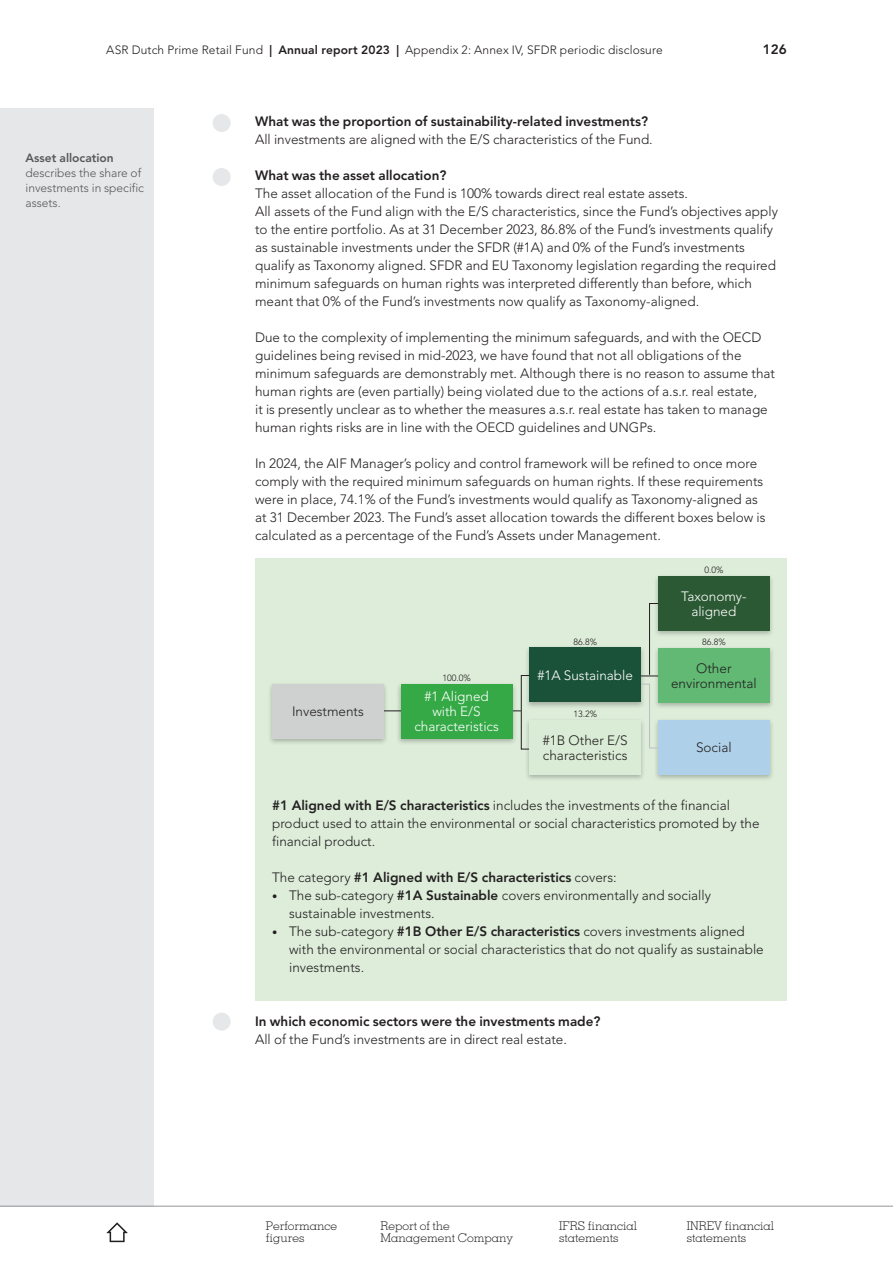
<style>
.page{position:relative;width:893px;height:1263px;background:#fff}
.page>*{position:absolute;margin:0;border:0;box-sizing:border-box;transform-origin:0 0}
.t1{font:300 13.5px/18px "Avenir LT Std";color:#231f20}
.t2{font:800 13.5px "Avenir LT Std";color:#231f20}
.t3{font:300 13.5px/15px "Avenir LT Std";color:#fff;text-align:center}
.t4{font:300 12px/12px "Memphis LT Std";color:#231f20}
.t5{font:300 12px "Avenir LT Std";letter-spacing:.01em;color:#231f20}
.t6{font:300 12px/15px "Avenir LT Std";color:#57585a}
.t7{font:800 12px "Avenir LT Std";color:#57585a}
.t8{font:300 9px "Avenir LT Std";color:#231f20}
.s1{font-weight:800}
.s2{font-weight:300}
.s3{font-size:10.5px}
</style>
<div class="page">
<div style="left:255px;top:558px;width:532px;height:443px;background:#ddedda"></div>
<div style="left:525px;top:718px;width:121px;height:63px;background:#231f20;opacity:.3"></div>
<div style="left:529px;top:720px;width:112px;height:54px;background:#daecd5"></div>
<div style="left:525px;top:645px;width:121px;height:64px;background:#231f20;opacity:.3"></div>
<div style="left:529px;top:648px;width:112px;height:54px;background:#1a5239"></div>
<div style="left:653px;top:646px;width:121px;height:63px;background:#231f20;opacity:.3"></div>
<div style="left:658px;top:648px;width:112px;height:54px;background:#61b973"></div>
<div style="left:653px;top:573px;width:121px;height:64px;background:#231f20;opacity:.3"></div>
<div style="left:658px;top:576px;width:112px;height:54px;background:#2b5933"></div>
<div style="left:653px;top:718px;width:121px;height:63px;background:#231f20;opacity:.3"></div>
<div style="left:658px;top:720px;width:112px;height:54px;background:#afd0e9"></div>
<hr style="left:383px;top:710px;width:138px;height:1px;background:#231f20">
<svg style="left:520px;top:675px;width:10px;height:75px"></svg>
<svg style="left:641px;top:603px;width:18px;height:74px"></svg>
<svg style="left:640px;top:683px;width:19px;height:66px"></svg>
<div style="left:396px;top:682px;width:121px;height:63px;background:#231f20;opacity:.3"></div>
<div style="left:401px;top:684px;width:111px;height:54px;background:#34a946"></div>
<div style="left:267px;top:682px;width:121px;height:63px;background:#231f20;opacity:.3"></div>
<div style="left:272px;top:684px;width:112px;height:54px;background:#cfd1d1"></div>
<div style="left:213px;top:114px;width:18px;height:18px;background:#e6e7e9;border-radius:50%"></div>
<div style="left:213px;top:168px;width:18px;height:18px;background:#e6e7e9;border-radius:50%"></div>
<div style="left:213px;top:1013px;width:18px;height:18px;background:#e6e7e9;border-radius:50%"></div>
<div style="left:0;top:108px;width:153px;height:1098px;background:#e6e7e9"></div>
<hr style="left:0;top:1206px;width:893px;height:1px;background:#939598">
<svg style="left:106px;top:1222px;width:22px;height:20px"></svg>
<p class="t5" style="left:106px;top:43px;width:558px">ASR Dutch Prime Retail Fund <span class="s1">| Annual report 2023 |</span> Appendix 2: Annex IV, SFDR periodic disclosure</p>
<p class="t2" style="left:763px;top:41px;width:25px">126</p>
<p class="t7" style="left:26px;top:151px;width:90px">Asset allocation</p>
<p class="t6" style="left:26px;top:165px;width:120px">describes the share of investments in specific assets.</p>
<p class="t2" style="left:255px;top:113px;width:394px">What was the proportion of sustainability-related investments?</p>
<p class="t1" style="left:255px;top:130px;width:399px">All investments are aligned with the E/S characteristics of the Fund.</p>
<p class="t2" style="left:255px;top:167px;width:193px">What was the asset allocation?</p>
<p class="t1" style="left:255px;top:184px;width:524px">The asset allocation of the Fund is 100% towards direct real estate assets.<br>All assets of the Fund align with the E/S characteristics, since the Fund’s objectives apply to the entire portfolio. As at 31 December 2023, 86.8% of the Fund’s investments qualify as sustainable investments under the SFDR (#1A) and 0% of the Fund’s investments qualify as Taxonomy aligned. SFDR and EU Taxonomy legislation regarding the required minimum safeguards on human rights was interpreted differently than before, which meant that 0% of the Fund’s investments now qualify as Taxonomy-aligned.</p>
<p class="t1" style="left:255px;top:328px;width:521px">Due to the complexity of implementing the minimum safeguards, and with the OECD guidelines being revised in mid-2023, we have found that not all obligations of the minimum safeguards are demonstrably met. Although there is no reason to assume that human rights are (even partially) being violated due to the actions of a.s.r. real estate,<br>it is presently unclear as to whether the measures a.s.r. real estate has taken to manage human rights risks are in line with the OECD guidelines and UNGPs.</p>
<p class="t1" style="left:255px;top:454px;width:512px">In 2024, the AIF Manager’s policy and control framework will be refined to once more comply with the required minimum safeguards on human rights. If these requirements were in place, 74.1% of the Fund’s investments would qualify as Taxonomy-aligned as at 31 December 2023. The Fund’s asset allocation towards the different boxes below is calculated as a percentage of the Fund’s Assets under Management.</p>
<p class="t8" style="left:704px;top:565px;width:21px">0.0%</p>
<p class="t1" style="left:292px;top:703px;width:73px">Investments</p>
<p class="t8" style="left:442px;top:673px;width:30px">100.0%</p>
<p class="t3" style="left:414px;top:689px;width:86px">#1 Aligned with E/S characteristics</p>
<p class="t8" style="left:573px;top:637px;width:25px">86.8%</p>
<p class="t3" style="left:681px;top:589px;width:67px">Taxonomy&shy;aligned</p>
<p class="t8" style="left:702px;top:637px;width:25px">86.8%</p>
<p class="t3" style="left:537px;top:668px;width:97px">#1A Sustainable</p>
<p class="t1" style="left:671px;top:661px;width:87px;line-height:15px;text-align:center">Other environmental</p>
<p class="t8" style="left:573px;top:709px;width:25px">13.2%</p>
<p class="t1" style="left:543px;top:733px;width:86px;line-height:15px">#1B Other E/S characteristics</p>
<p class="t1" style="left:696px;top:739px;width:37px">Social</p>
<p class="t1" style="left:272px;top:796px;width:489px"><span class="s1">#1 Aligned with E/S characteristics</span> includes the investments of the financial product used to attain the environmental or social characteristics promoted by the financial product.</p>
<p class="t2" style="left:272px;top:869px;width:346px"><span class="s2">The category</span> #1 Aligned with E/S characteristics <span class="s2">covers:</span></p>
<p class="t1" style="left:289px;top:886px;width:423px;text-indent:-17px"><span class="s3">•</span> The sub-category <span class="s1">#1A Sustainable</span> covers environmentally and socially sustainable investments.</p>
<p class="t1" style="left:289px;top:922px;width:476px;text-indent:-17px"><span class="s3">•</span> The sub-category <span class="s1">#1B Other E/S characteristics</span> covers investments aligned with the environmental or social characteristics that do not qualify as sustainable investments.</p>
<p class="t2" style="left:255px;top:1013px;width:347px">In which economic sectors were the investments made?</p>
<p class="t1" style="left:255px;top:1030px;width:313px">All of the Fund’s investments are in direct real estate.</p>
<p class="t4" style="left:266px;top:1219px;width:73px">Performance figures</p>
<p class="t4" style="left:380px;top:1219px;width:134px">Report of the<br>Management Company</p>
<p class="t4" style="left:559px;top:1219px;width:80px">IFRS financial statements</p>
<p class="t4" style="left:687px;top:1219px;width:89px">INREV financial statements</p>
</div>
